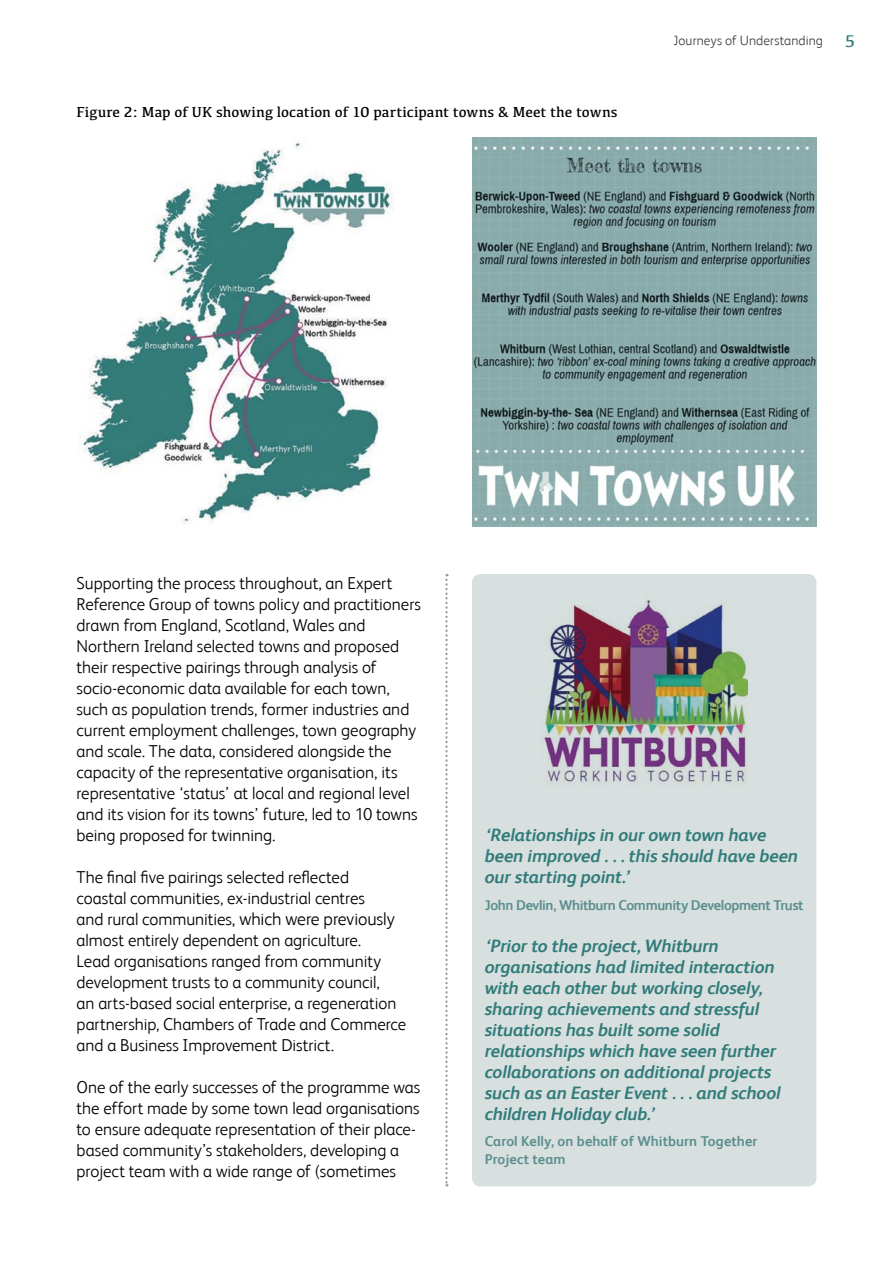
<style>
.page{position:relative;width:893px;height:1263px;background:#fff}
.page>*{position:absolute;margin:0;border:0;box-sizing:border-box;transform-origin:0 0}
.t1{font:italic 700 18px/21px "FS Albert";letter-spacing:-.005em;color:#317c7a}
.t2{font:300 18px "FS Albert";letter-spacing:-.005em;color:#000}
.t3{font:300 17.25px/21px "FS Albert";color:#000}
.t4{font:15px "Kefa";letter-spacing:.005em;color:#000}
.t5{font:700 14.25px/18px "FS Albert";letter-spacing:.005em;color:#5c8e8e}
.t6{font:700 14.25px "FS Albert";letter-spacing:-.015em;color:#5c8e8e}
.t7{font:300 13.5px "FS Albert";letter-spacing:.01em;color:#414042}
.s1{font-family:"Kefa";font-weight:400;font-size:17.55px;color:#317c7a}
.s2{font-size:17.25px}
</style>
<div class="page">
<svg style="left:445px;top:574px;width:3px;height:612px"></svg>
<img style="left:80px;top:142px;width:313px;height:382px">
<div style="left:472px;top:574px;width:344px;height:612px;background:#d7dfdf;border-radius:9px"></div>
<img style="left:543px;top:600px;width:205px;height:183px">
<img style="left:472px;top:138px;width:344px;height:388px">
<p class="t4" style="left:77px;top:102px;width:543px">Figure 2: Map of UK showing location of 10 participant towns &amp; Meet the towns</p>
<p class="t7" style="left:673px;top:33px;width:183px">Journeys of Understanding <span class="s1">5</span></p>
<p class="t3" style="left:77px;top:573px;width:346px">Supporting the process throughout, an Expert Reference Group of towns policy and practitioners drawn from England, Scotland, Wales and Northern Ireland selected towns and proposed their respective pairings through analysis of socio-economic data available for each town, such as population trends, former industries and current employment challenges, town geography and scale. The data, considered alongside the capacity of the representative organisation, its representative ‘status’ at local and regional level and its vision for its towns’ future, led to 10 towns being proposed for twinning.</p>
<p class="t3" style="left:77px;top:866px;width:290px">The final five pairings selected reflected coastal communities, ex-industrial centres</p>
<p class="t2" style="left:77px;top:909px;width:320px"><span class="s2">and rural communities</span>, which were previously</p>
<p class="t3" style="left:77px;top:930px;width:331px">almost entirely dependent on agriculture.<br>Lead organisations ranged from community development trusts to a community council,<br>an arts-based social enterprise, a regeneration partnership, Chambers of Trade and Commerce and a Business Improvement District.</p>
<p class="t3" style="left:77px;top:1077px;width:345px">One of the early successes of the programme was the effort made by some town lead organisations to ensure adequate representation of their place&shy;based community’s stakeholders, developing a project team with a wide range of (sometimes</p>
<p class="t1" style="left:485px;top:824px;width:315px">‘Relationships in our own town have been improved . . . this should have been our starting point.’</p>
<p class="t6" style="left:485px;top:896px;width:320px">John Devlin, Whitburn Community Development Trust</p>
<p class="t1" style="left:485px;top:935px;width:297px">‘Prior to the project, Whitburn organisations had limited interaction with each other but working closely, sharing achievements and stressful situations has built some solid relationships which have seen further collaborations on additional projects such as an Easter Event . . . and school children Holiday club.’</p>
<p class="t5" style="left:485px;top:1132px;width:274px">Carol Kelly, on behalf of Whitburn Together<br>Project team</p>
</div>
